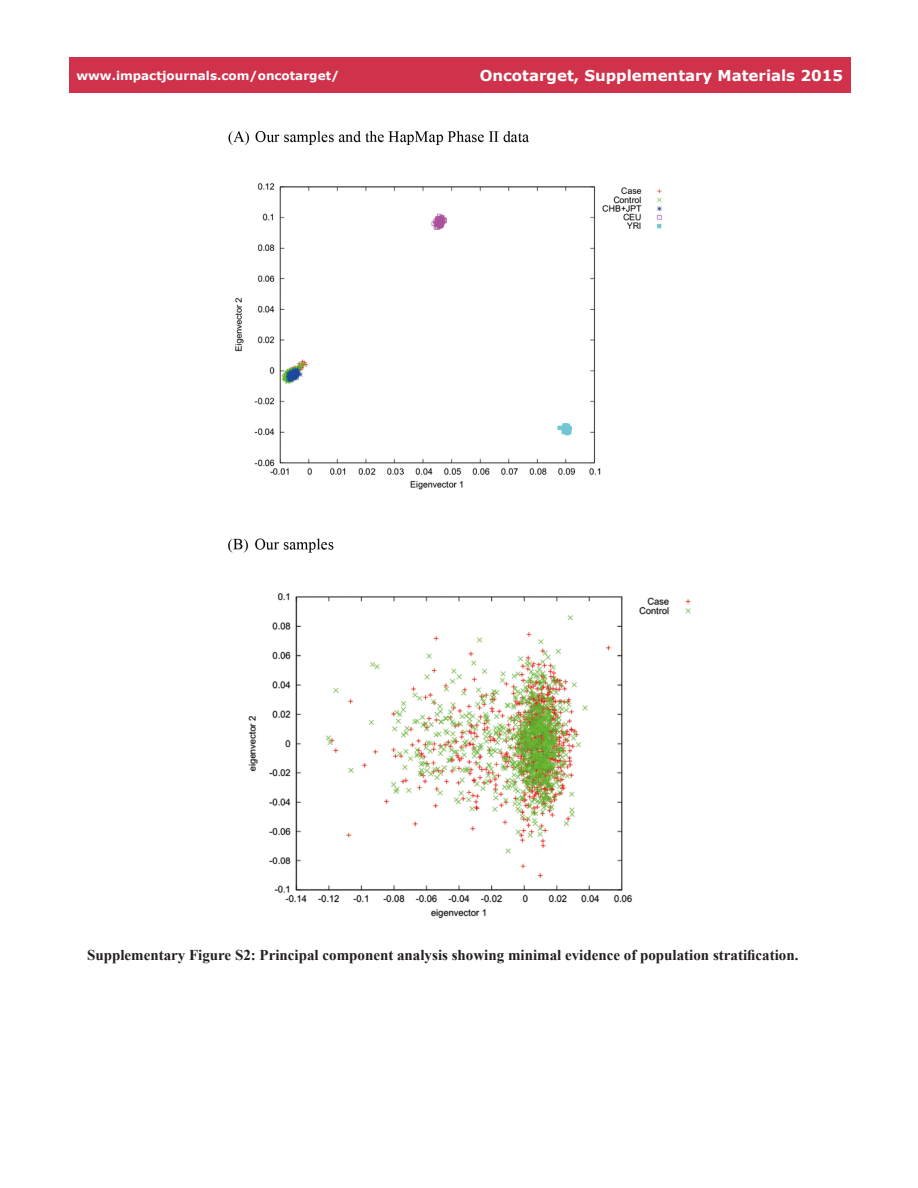
<style>
.page{position:relative;width:918px;height:1188px;background:#fff}
.page>*{position:absolute;margin:0;border:0;box-sizing:border-box;transform-origin:0 0}
.t1{font:700 15px "Times New Roman";color:#231f20}
.t2{font:700 15px "Verdana";color:#fff}
.t3{font:700 12px "Verdana";color:#fff}
</style>
<div class="page">
<div style="left:69px;top:57px;width:781px;height:36px;background:#d0324c"></div>
<img style="left:228px;top:131px;width:463px;height:788px">
<p class="t3" style="left:76px;top:67px;width:264px">www.impactjournals.com/oncotarget/</p>
<p class="t2" style="left:480px;top:66px;width:365px">Oncotarget, Supplementary Materials 2015</p>
<p class="t1" style="left:87px;top:944px;width:713px">Supplementary Figure S2: Principal component analysis showing minimal evidence of population stratification.</p>
</div>
